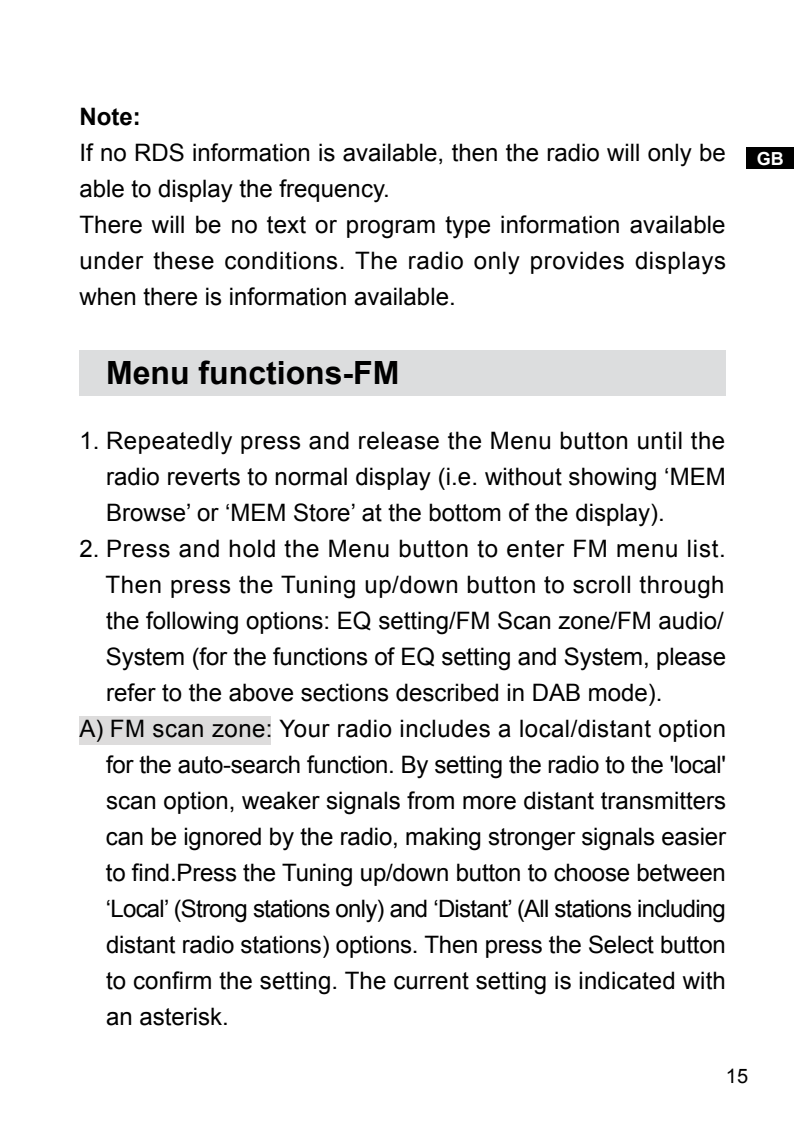
<style>
.page{position:relative;width:794px;height:1134px;background:#fff}
.page>*{position:absolute;margin:0;border:0;box-sizing:border-box;transform-origin:0 0}
.t1{font:700 32px "Arial";color:#000}
.t2{font:24px/36px "Arial";color:#000}
.t3{font:24px "Arial";letter-spacing:-.03em;color:#000}
.t4{font:24px "Arial";letter-spacing:.02em;color:#000}
.t5{font:24px "Arial";letter-spacing:.025em;color:#000}
.t6{font:24px "Arial";letter-spacing:.035em;color:#000}
.t7{font:700 24px "Arial";color:#000}
.t8{font:20px "Arial";color:#000}
.t9{font:700 18px "Arial";color:#fff}
</style>
<div class="page">
<div style="left:747px;top:147px;width:47px;height:22px;background:#000"></div>
<div style="left:79px;top:716px;width:192px;height:28px;background:#dddcdc"></div>
<div style="left:79px;top:350px;width:647px;height:45px;background:#dcddde"></div>
<p class="t7" style="left:79px;top:100px;width:63px">Note:</p>
<p class="t2" style="left:79px;top:134px;width:648px">If no RDS information is available, then the radio will only be able to display the frequency.<br>There will be no text or program type information available under these conditions. The radio only provides displays when there is information available.</p>
<p class="t9" style="left:757px;top:146px;width:28px">GB</p>
<h1 class="t1" style="left:106px;top:351px;width:295px">Menu functions-FM</h1>
<p class="t2" style="left:106px;top:422px;width:621px;text-align:justify;text-indent:-27px">1 . Repeatedly press and release the Menu button until the radio reverts to normal display (i.e. without showing ‘MEM Browse’ or ‘MEM Store’ at the bottom of the display).</p>
<p class="t6" style="left:79px;top:532px;width:648px">2. Press and hold the Menu button to enter FM menu list.</p>
<p class="t5" style="left:106px;top:568px;width:620px">Then press the Tuning up/down button to scroll through</p>
<p class="t2" style="left:106px;top:602px;width:619px">the following options: EQ setting/FM Scan zone/FM audio/</p>
<p class="t2" style="left:106px;top:638px;width:621px">System (for the functions of EQ setting and System, please</p>
<p class="t2" style="left:106px;top:674px;width:558px">refer to the above sections described in DAB mode).</p>
<p class="t4" style="left:79px;top:712px;width:648px">A) FM scan zone: Your radio includes a local/distant option</p>
<p class="t2" style="left:106px;top:746px;width:621px">for the auto-search function. By setting the radio to the 'local'</p>
<p class="t2" style="left:106px;top:782px;width:621px">scan option, weaker signals from more distant transmitters</p>
<p class="t2" style="left:106px;top:818px;width:621px">can be ignored by the radio, making stronger signals easier</p>
<p class="t2" style="left:106px;top:854px;width:621px">to find.Press the Tuning up/down button to choose between</p>
<p class="t3" style="left:106px;top:892px;width:621px">‘Local’ (Strong stations only) and ‘Distant’ (All stations including</p>
<p class="t2" style="left:106px;top:926px;width:621px">distant radio stations) options. Then press the Select button</p>
<p class="t2" style="left:106px;top:962px;width:621px">to confirm the setting. The current setting is indicated with</p>
<p class="t2" style="left:106px;top:998px;width:124px">an asterisk.</p>
<p class="t8" style="left:726px;top:1063px;width:24px">1 5</p>
</div>
